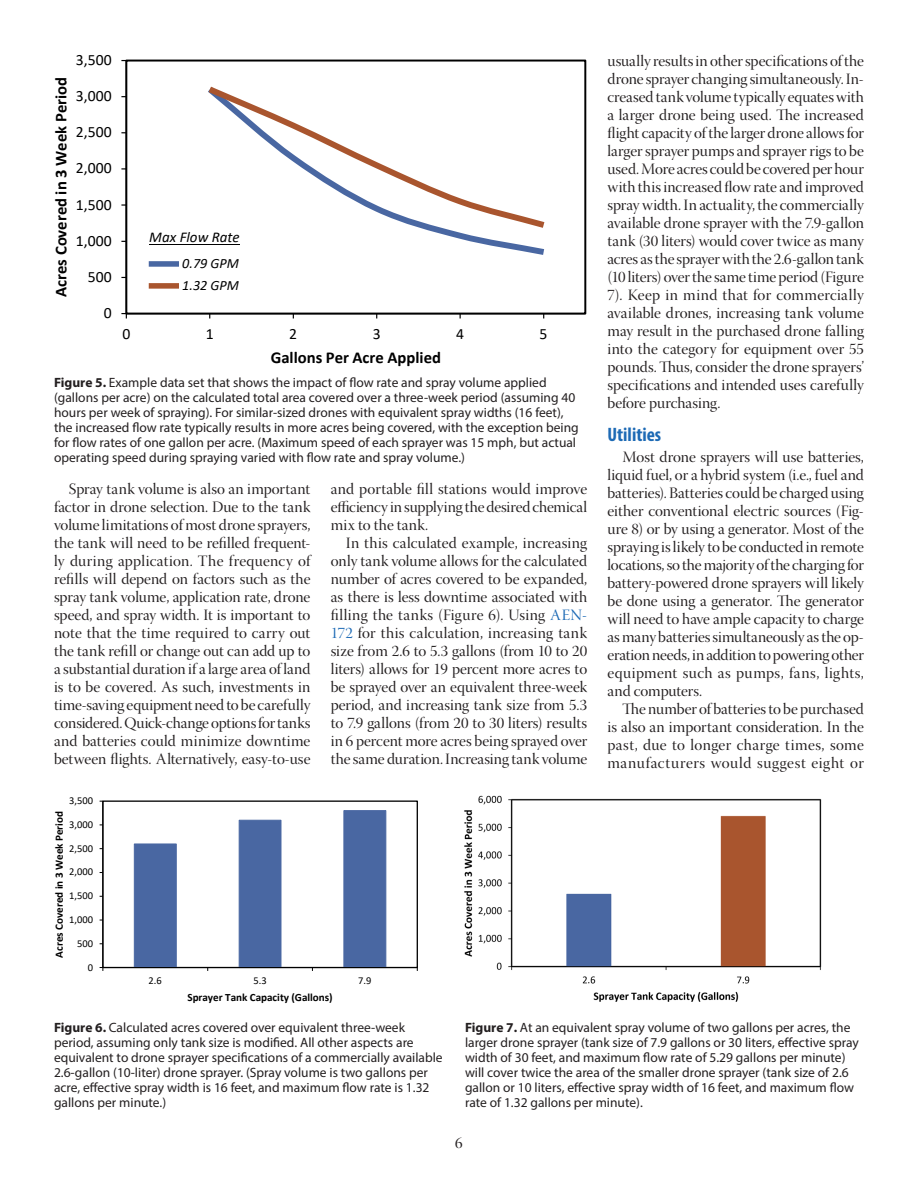
<style>
.page{position:relative;width:918px;height:1188px;background:#fff}
.page>*{position:absolute;margin:0;border:0;box-sizing:border-box;transform-origin:0 0}
._1{font:700 condensed 19.5px "Myriad Pro";color:#1d6ab5}
.t1{font:700 16.65px "Calibri";letter-spacing:-.005em;color:#000}
.body{font:15.75px/18px "Warnock Pro Disp";letter-spacing:.005em;color:#231f20;text-align:justify}
.t2{font:15.75px "Calibri";letter-spacing:.005em;color:#000}
.t3{font:italic 15px "Calibri";letter-spacing:.005em;color:#000}
.t4{font:italic 14.25px/22px "Calibri";color:#000}
.table__title{font:13.5px/15px "Myriad Pro";color:#231f20}
.t5{font:700 11.1px "Calibri";letter-spacing:-.005em;color:#000}
.t6{font:10.5px "Calibri";letter-spacing:.005em;color:#000}
.s1{font-weight:700}
.s2{color:#1d6ab5}
</style>
<div class="page">
<div style="left:102px;top:800px;width:316px;height:168px;border:1px solid #000"></div>
<hr style="left:102px;top:801px;width:1px;height:167px;background:#000">
<hr style="left:103px;top:967px;width:314px;height:1px;background:#000">
<svg style="left:134px;top:810px;width:253px;height:161px"></svg>
<div style="left:125px;top:60px;width:461px;height:255px;border:2px solid #000"></div>
<hr style="left:126px;top:61px;width:1px;height:253px;background:#000">
<hr style="left:126px;top:313px;width:459px;height:1px;background:#000">
<svg style="left:121px;top:313px;width:6px;height:6px"></svg>
<svg style="left:435px;top:232px;width:110px;height:23px"></svg>
<svg style="left:208px;top:86px;width:337px;height:146px"></svg>
<div style="left:149px;top:261px;width:30px;height:6px;background:#4967a2"></div>
<div style="left:149px;top:283px;width:30px;height:6px;background:#a9552e"></div>
<div style="left:147px;top:224px;width:94px;height:26px;background:#fff"></div>
<hr style="left:149px;top:244px;width:91px;height:1px;background:#000">
<img style="left:464px;top:795px;width:358px;height:207px">
<p class="t1" style="left:49px;top:297px;width:221px;rotate:-90deg">Acres Covered in 3 Week Period</p>
<p class="t2" style="left:76px;top:49px;width:37px">3,500</p>
<p class="t2" style="left:76px;top:85px;width:37px">3,000</p>
<p class="t2" style="left:76px;top:121px;width:37px">2,500</p>
<p class="t2" style="left:76px;top:157px;width:37px">2,000</p>
<p class="t2" style="left:76px;top:193px;width:37px">1,500</p>
<p class="t2" style="left:76px;top:230px;width:37px">1,000</p>
<p class="t2" style="left:88px;top:266px;width:26px">500</p>
<p class="t2" style="left:104px;top:302px;width:9px">0</p>
<p class="t3" style="left:149px;top:227px;width:92px">Max Flow Rate</p>
<p class="t4" style="left:182px;top:251px;width:58px">0.79 GPM<br>1.32 GPM</p>
<p class="t2" style="left:122px;top:322px;width:9px">0</p>
<p class="t2" style="left:206px;top:322px;width:9px">1</p>
<p class="t2" style="left:289px;top:322px;width:9px">2</p>
<p class="t2" style="left:373px;top:322px;width:9px">3</p>
<p class="t2" style="left:456px;top:322px;width:9px">4</p>
<p class="t2" style="left:540px;top:322px;width:9px">5</p>
<p class="t1" style="left:271px;top:346px;width:172px">Gallons Per Acre Applied</p>
<p class="table__title" style="left:54px;top:375px;width:526px"><span class="s1">Figure 5.</span> Example data set that shows the impact of flow rate and spray volume applied (gallons per acre) on the calculated total area covered over a three-week period (assuming 40 hours per week of spraying). For similar-sized drones with equivalent spray widths (16 feet), the increased flow rate typically results in more acres being covered, with the exception being for flow rates of one gallon per acre. (Maximum speed of each sprayer was 15 mph, but actual operating speed during spraying varied with flow rate and spray volume.)</p>
<p class="body" style="left:54px;top:482px;width:258px;text-indent:15px">Spray tank volume is also an important factor in drone selection. Due to the tank volume limitations of most drone sprayers, the tank will need to be refilled frequent&shy;ly during application. The frequency of refills will depend on factors such as the spray tank volume, application rate, drone speed, and spray width. It is important to note that the time required to carry out the tank refill or change out can add up to a substantial duration if a large area of land is to be covered. As such, investments in time-saving equipment need to be carefully considered. Quick-change options for tanks and batteries could minimize downtime between flights. Alternatively, easy-to-use</p>
<p class="body" style="left:331px;top:482px;width:258px">and portable fill stations would improve efficiency in supplying the desired chemical mix to the tank.</p>
<p class="body" style="left:331px;top:536px;width:258px;text-indent:15px">In this calculated example, increasing only tank volume allows for the calculated number of acres covered to be expanded, as there is less downtime associated with filling the tanks (Figure 6). Using <span class="s2">AEN-172</span> for this calculation, increasing tank size from 2.6 to 5.3 gallons (from 10 to 20 liters) allows for 19 percent more acres to be sprayed over an equivalent three-week period, and increasing tank size from 5.3 to 7.9 gallons (from 20 to 30 liters) results in 6 percent more acres being sprayed over the same duration. Increasing tank volume</p>
<p class="t6" style="left:69px;top:793px;width:26px">3,500</p>
<p class="t5" style="left:51px;top:958px;width:148px;rotate:-90deg">Acres Covered in 3 Week Period</p>
<p class="t6" style="left:69px;top:817px;width:26px">3,000</p>
<p class="t6" style="left:69px;top:841px;width:26px">2,500</p>
<p class="t6" style="left:69px;top:865px;width:26px">2,000</p>
<p class="t6" style="left:69px;top:888px;width:26px">1,500</p>
<p class="t6" style="left:69px;top:912px;width:26px">1,000</p>
<p class="t6" style="left:77px;top:936px;width:18px">500</p>
<p class="t6" style="left:88px;top:960px;width:7px">0</p>
<p class="t6" style="left:149px;top:973px;width:15px">2.6</p>
<p class="t6" style="left:253px;top:973px;width:15px">5.3</p>
<p class="t6" style="left:358px;top:973px;width:15px">7.9</p>
<p class="t5" style="left:187px;top:989px;width:147px">Sprayer Tank Capacity (Gallons)</p>
<p class="body" style="left:608px;top:53px;width:258px">usually results in other specifications of the drone sprayer changing simultaneously. In&shy;creased tank volume typically equates with a larger drone being used. The increased flight capacity of the larger drone allows for larger sprayer pumps and sprayer rigs to be used. More acres could be covered per hour with this increased flow rate and improved spray width. In actuality, the commercially available drone sprayer with the 7.9-gallon tank (30 liters) would cover twice as many acres as the sprayer with the 2.6-gallon tank (10 liters) over the same time period (Figure 7). Keep in mind that for commercially available drones, increasing tank volume may result in the purchased drone falling into the category for equipment over 55 pounds. Thus, consider the drone sprayers’ specifications and intended uses carefully before purchasing.</p>
<p class="_1" style="left:608px;top:422px;width:55px">Utilities</p>
<p class="body" style="left:608px;top:449px;width:258px;text-indent:15px">Most drone sprayers will use batteries, liquid fuel, or a hybrid system (i.e., fuel and batteries). Batteries could be charged using either conventional electric sources (Fig&shy;ure 8) or by using a generator. Most of the spraying is likely to be conducted in remote locations, so the majority of the charging for battery-powered drone sprayers will likely be done using a generator. The generator will need to have ample capacity to charge as many batteries simultaneously as the op&shy;eration needs, in addition to powering other equipment such as pumps, fans, lights, and computers.</p>
<p class="body" style="left:608px;top:701px;width:258px;text-indent:15px">The number of batteries to be purchased is also an important consideration. In the past, due to longer charge times, some manufacturers would suggest eight or</p>
<p class="table__title" style="left:54px;top:1020px;width:390px"><span class="s1">Figure 6.</span> Calculated acres covered over equivalent three-week period, assuming only tank size is modified. All other aspects are equivalent to drone sprayer specifications of a commercially available 2.6-gallon (10-liter) drone sprayer. (Spray volume is two gallons per acre, effective spray width is 16 feet, and maximum flow rate is 1.32 gallons per minute.)</p>
<p class="table__title" style="left:465px;top:1020px;width:395px"><span class="s1">Figure 7.</span> At an equivalent spray volume of two gallons per acres, the larger drone sprayer (tank size of 7.9 gallons or 30 liters, effective spray width of 30 feet, and maximum flow rate of 5.29 gallons per minute) will cover twice the area of the smaller drone sprayer (tank size of 2.6 gallon or 10 liters, effective spray width of 16 feet, and maximum flow rate of 1.32 gallons per minute).</p>
<p class="body" style="left:455px;top:1136px;width:9px">6</p>
</div>
